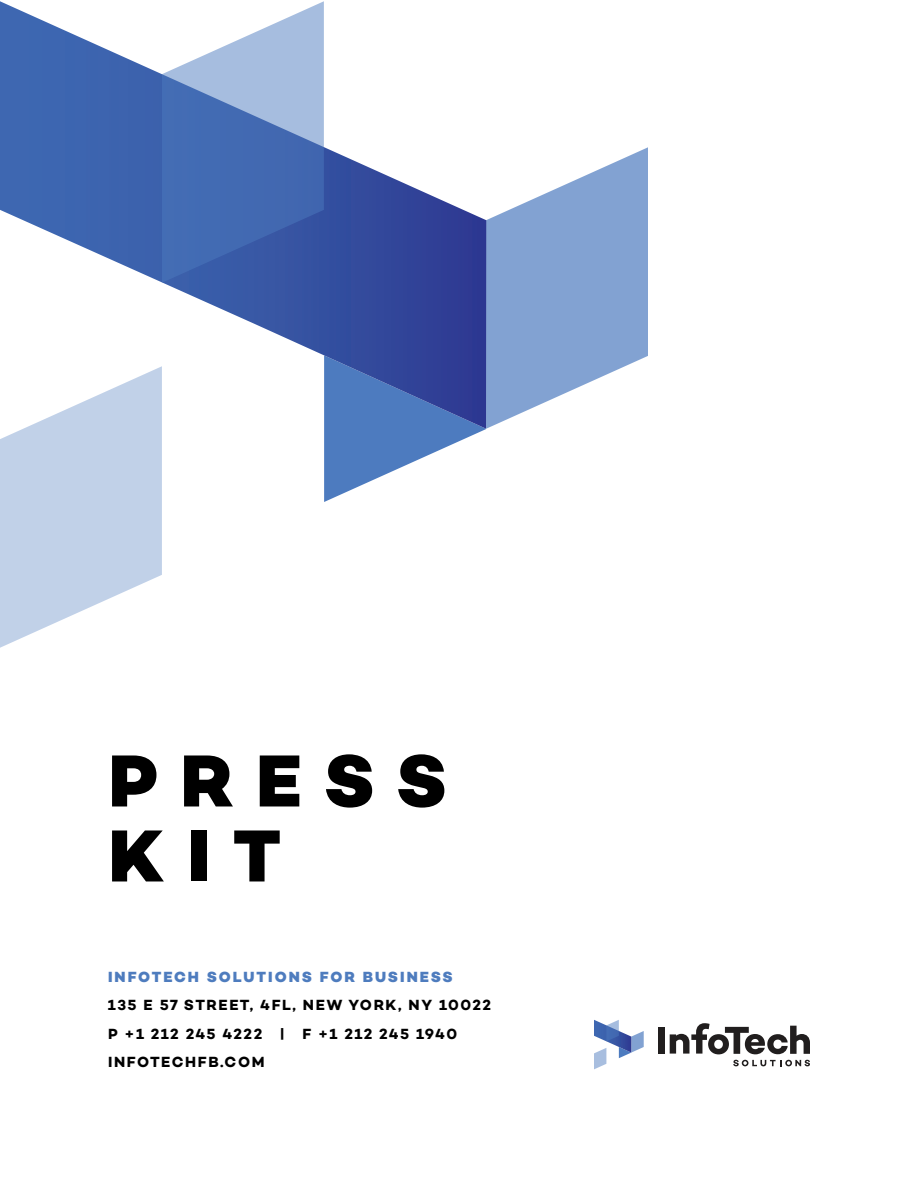
<style>
.page{position:relative;width:918px;height:1188px;background:#fff}
.page>*{position:absolute;margin:0;border:0;box-sizing:border-box;transform-origin:0 0}
.t1{font:800 75px "Campton";letter-spacing:.3em;color:#000}
.t2{font:700 15px "Campton";letter-spacing:.095em;color:#000}
.t3{font:800 15px "Campton";letter-spacing:.13em;color:#4e7cbe}
</style>
<div class="page">
<svg style="left:486px;top:147px;width:162px;height:282px;fill:#82a2d2"></svg>
<svg style="left:324px;top:429px;width:162px;height:73px"></svg>
<svg style="left:0;top:1px;width:486px;height:428px"></svg>
<svg style="left:162px;top:1px;width:162px;height:282px;background:#7390c6"></svg>
<svg style="left:0;top:366px;width:162px;height:282px;fill:#c1d1e8"></svg>
<svg style="left:594px;top:1020px;width:50px;height:49px"></svg>
<svg style="left:733px;top:1060px;width:77px;height:6px"></svg>
<svg style="left:670px;top:1023px;width:140px;height:31px"></svg>
<div style="left:658px;top:1027px;width:7px;height:27px;background:#211e1e"></div>
<p class="t1" style="left:108px;top:733px;width:340px">PRESS</p>
<p class="t1" style="left:108px;top:808px;width:174px">KIT</p>
<p class="t3" style="left:108px;top:967px;width:346px">INFOTECH SOLUTIONS FOR BUSINESS</p>
<p class="t2" style="left:108px;top:996px;width:385px">135 E 57 STREET, 4FL, NEW YORK, NY 10022</p>
<p class="t2" style="left:108px;top:1024px;width:351px">P +1 212 245 4222 | F +1 212 245 1940</p>
<p class="t2" style="left:108px;top:1053px;width:158px">INFOTECHFB.COM</p>
</div>
